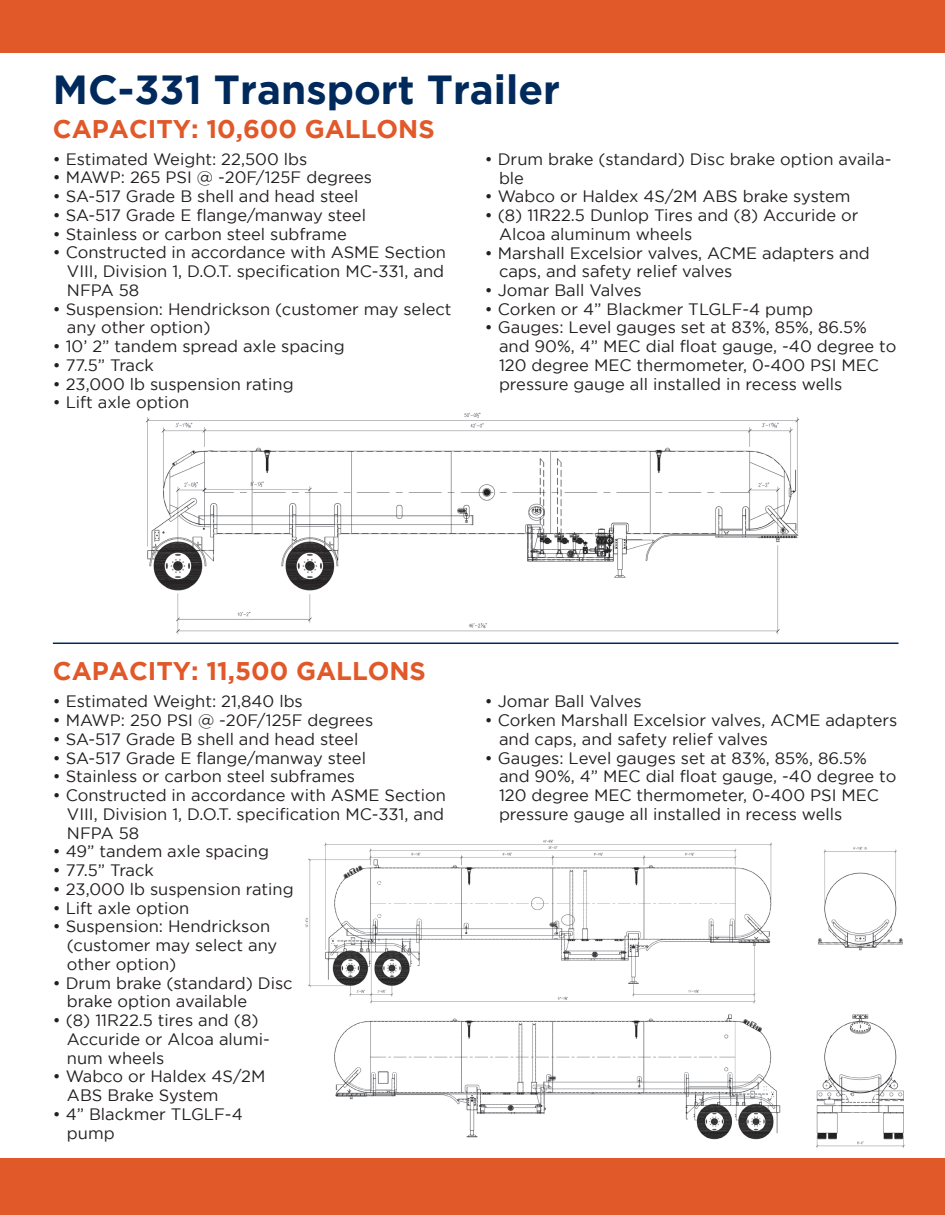
<style>
.page{position:relative;width:945px;height:1215px;background:#fff}
.page>*{position:absolute;margin:0;border:0;box-sizing:border-box;transform-origin:0 0}
.t1{font:700 40.5px "Gotham";color:#00295c}
.t2{font:700 25.5px "Gotham";color:#e15829}
.t3{font:16.5px/18.8px "Gotham";color:#231f20}
</style>
<div class="page">
<div style="left:0;top:0;width:945px;height:53px;background:#e15829"></div>
<div style="left:0;top:1159px;width:945px;height:56px;background:#e15829"></div>
<img style="left:146px;top:412px;width:653px;height:223px">
<hr style="left:53px;top:643px;width:846px;height:1px;background:#00295c">
<img style="left:305px;top:839px;width:600px;height:309px">
<h1 class="t1" style="left:53px;top:66px;width:509px">MC-331 Transport Trailer</h1>
<h2 class="t2" style="left:53px;top:114px;width:383px">CAPACITY: 10,600 GALLONS</h2>
<p class="t3" style="left:53px;top:149px;width:256px">• Estimated Weight: 22,500 lbs</p>
<p class="t3" style="left:53px;top:168px;width:321px">• MAWP: 265 PSI @ -20F/125F degrees</p>
<p class="t3" style="left:53px;top:187px;width:307px">• SA-517 Grade B shell and head steel</p>
<p class="t3" style="left:53px;top:206px;width:315px">• SA-517 Grade E flange/manway steel</p>
<p class="t3" style="left:53px;top:224px;width:296px">• Stainless or carbon steel subframe</p>
<p class="t3" style="left:67px;top:243px;width:381px;text-indent:-14px">• Constructed in accordance with ASME Section<br>VIII, Division 1, D.O.T. specification MC-331, and<br>NFPA 58</p>
<p class="t3" style="left:67px;top:299px;width:386px;text-indent:-14px">• Suspension: Hendrickson (customer may select any other option)</p>
<p class="t3" style="left:53px;top:337px;width:293px">• 10’ 2” tandem spread axle spacing</p>
<p class="t3" style="left:53px;top:355px;width:103px">• 77.5” Track</p>
<p class="t3" style="left:53px;top:374px;width:242px">• 23,000 lb suspension rating</p>
<p class="t3" style="left:53px;top:393px;width:138px">• Lift axle option</p>
<p class="t3" style="left:499px;top:149px;width:394px;text-indent:-14px">• Drum brake (standard) Disc brake option availa&shy;ble</p>
<p class="t3" style="left:485px;top:187px;width:367px">• Wabco or Haldex 4S/2M ABS brake system</p>
<p class="t3" style="left:499px;top:206px;width:361px;text-indent:-14px">• (8) 11R22.5 Dunlop Tires and (8) Accuride or<br>Alcoa aluminum wheels</p>
<p class="t3" style="left:499px;top:243px;width:372px;text-indent:-14px">• Marshall Excelsior valves, ACME adapters and caps, and safety relief valves</p>
<p class="t3" style="left:485px;top:281px;width:158px">• Jomar Ball Valves</p>
<p class="t3" style="left:485px;top:299px;width:330px">• Corken or 4” Blackmer TLGLF-4 pump</p>
<p class="t3" style="left:499px;top:318px;width:399px;text-indent:-14px">• Gauges: Level gauges set at 83%, 85%, 86.5% and 90%, 4” MEC dial float gauge, -40 degree to 120 degree MEC thermometer, 0-400 PSI MEC pressure gauge all installed in recess wells</p>
<h2 class="t2" style="left:53px;top:657px;width:375px">CAPACITY: 11,500 GALLONS</h2>
<p class="t3" style="left:53px;top:692px;width:252px">• Estimated Weight: 21,840 lbs</p>
<p class="t3" style="left:53px;top:711px;width:322px">• MAWP: 250 PSI @ -20F/125F degrees</p>
<p class="t3" style="left:53px;top:729px;width:307px">• SA-517 Grade B shell and head steel</p>
<p class="t3" style="left:53px;top:748px;width:315px">• SA-517 Grade E flange/manway steel</p>
<p class="t3" style="left:53px;top:767px;width:304px">• Stainless or carbon steel subframes</p>
<p class="t3" style="left:67px;top:786px;width:381px;text-indent:-14px">• Constructed in accordance with ASME Section<br>VIII, Division 1, D.O.T. specification MC-331, and<br>NFPA 58</p>
<p class="t3" style="left:53px;top:842px;width:218px">• 49” tandem axle spacing</p>
<p class="t3" style="left:53px;top:861px;width:103px">• 77.5” Track</p>
<p class="t3" style="left:53px;top:879px;width:242px">• 23,000 lb suspension rating</p>
<p class="t3" style="left:53px;top:898px;width:138px">• Lift axle option</p>
<p class="t3" style="left:67px;top:917px;width:212px;text-indent:-14px">• Suspension: Hendrickson (customer may select any other option)</p>
<p class="t3" style="left:67px;top:973px;width:227px;text-indent:-14px">• Drum brake (standard) Disc brake option available</p>
<p class="t3" style="left:67px;top:1011px;width:204px;text-indent:-14px">• (8) 11R22.5 tires and (8)<br>Accuride or Alcoa alumi&shy;num wheels</p>
<p class="t3" style="left:67px;top:1067px;width:200px;text-indent:-14px">• Wabco or Haldex 4S/2M<br>ABS Brake System</p>
<p class="t3" style="left:67px;top:1104px;width:177px;text-indent:-14px">• 4” Blackmer TLGLF-4 pump</p>
<p class="t3" style="left:485px;top:692px;width:158px">• Jomar Ball Valves</p>
<p class="t3" style="left:499px;top:711px;width:400px;text-indent:-14px">• Corken Marshall Excelsior valves, ACME adapters and caps, and safety relief valves</p>
<p class="t3" style="left:499px;top:748px;width:399px;text-indent:-14px">• Gauges: Level gauges set at 83%, 85%, 86.5% and 90%, 4” MEC dial float gauge, -40 degree to 120 degree MEC thermometer, 0-400 PSI MEC pressure gauge all installed in recess wells</p>
</div>
